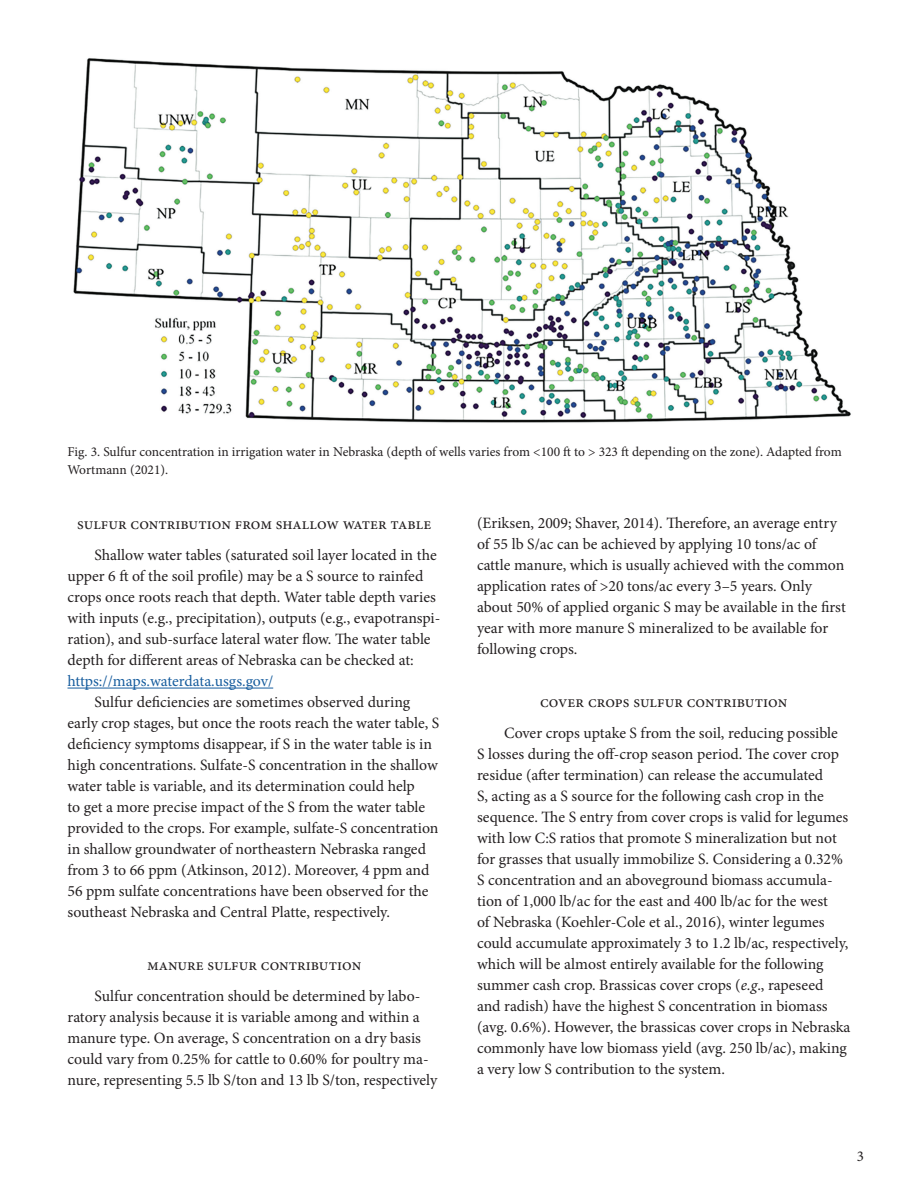
<style>
.page{position:relative;width:918px;height:1188px;background:#fff}
.page>*{position:absolute;margin:0;border:0;box-sizing:border-box;transform-origin:0 0}
.t1{font:16.5px "Minion Pro";color:#231f20}
.t2{font:15.75px/21px "Minion Pro";color:#231f20}
.t3{font:15.75px "Minion Pro";color:#175d9e}
.t4{font:15px "Minion Pro";color:#231f20}
.t5{font:13.5px/18px "Minion Pro";color:#231f20}
.s1{font-style:italic}
</style>
<div class="page">
<hr style="left:68px;top:688px;width:205px;height:1px;background:#175d9e">
<img style="left:73px;top:58px;width:778px;height:365px">
<p class="t5" style="left:68px;top:442px;width:776px">Fig. 3. Sulfur concentration in irrigation water in Nebraska (depth of wells varies from &lt;100 ft to &gt; 323 ft depending on the zone). Adapted from<br>Wortmann (2021).</p>
<p class="t1" style="left:77px;top:513px;width:356px">SULFUR Contribution from Shallow Water Table</p>
<p class="t2" style="left:68px;top:545px;width:374px;text-indent:27px">Shallow water tables (saturated soil layer located in the upper 6 ft of the soil profile) may be a S source to rainfed crops once roots reach that depth. Water table depth varies with inputs (e.g., precipitation), outputs (e.g., evapotranspi&shy;ration), and sub-surface lateral water flow. The water table depth for different areas of Nebraska can be checked at:</p>
<p class="t3" style="left:68px;top:671px;width:207px">https://maps.waterdata.usgs.gov/</p>
<p class="t2" style="left:68px;top:692px;width:373px;text-indent:27px">Sulfur deficiencies are sometimes observed during early crop stages, but once the roots reach the water table, S deficiency symptoms disappear, if S in the water table is in high concentrations. Sulfate-S concentration in the shallow water table is variable, and its determination could help<br>to get a more precise impact of the S from the water table provided to the crops. For example, sulfate-S concentration in shallow groundwater of northeastern Nebraska ranged from 3 to 66 ppm (Atkinson, 2012). Moreover, 4 ppm and 56 ppm sulfate concentrations have been observed for the southeast Nebraska and Central Platte, respectively.</p>
<p class="t1" style="left:147px;top:954px;width:216px">Manure SULFUR Contribution</p>
<p class="t2" style="left:68px;top:986px;width:371px;text-indent:27px">Sulfur concentration should be determined by labo&shy;ratory analysis because it is variable among and within a manure type. On average, S concentration on a dry basis could vary from 0.25% for cattle to 0.60% for poultry ma&shy;nure, representing 5.5 lb S/ton and 13 lb S/ton, respectively</p>
<p class="t2" style="left:477px;top:513px;width:370px">(Eriksen, 2009; Shaver, 2014). Therefore, an average entry of 55 lb S/ac can be achieved by applying 10 tons/ac of cattle manure, which is usually achieved with the common application rates of &gt;20 tons/ac every 3–5 years. Only about 50% of applied organic S may be available in the first year with more manure S mineralized to be available for following crops.</p>
<p class="t1" style="left:540px;top:691px;width:249px">Cover Crops SULFUR Contribution</p>
<p class="t2" style="left:477px;top:723px;width:375px;text-indent:27px">Cover crops uptake S from the soil, reducing possible<br>S losses during the off-crop season period. The cover crop residue (after termination) can release the accumulated<br>S, acting as a S source for the following cash crop in the sequence. The S entry from cover crops is valid for legumes with low C:S ratios that promote S mineralization but not for grasses that usually immobilize S. Considering a 0.32% S concentration and an aboveground biomass accumula&shy;tion of 1,000 lb/ac for the east and 400 lb/ac for the west<br>of Nebraska (Koehler-Cole et al., 2016), winter legumes could accumulate approximately 3 to 1.2 lb/ac, respectively, which will be almost entirely available for the following summer cash crop. Brassicas cover crops (<span class="s1">e.g</span>., rapeseed and radish) have the highest S concentration in biomass (avg. 0.6%). However, the brassicas cover crops in Nebraska commonly have low biomass yield (avg. 250 lb/ac), making a very low S contribution to the system.</p>
<p class="t4" style="left:857px;top:1146px;width:9px">3</p>
</div>
